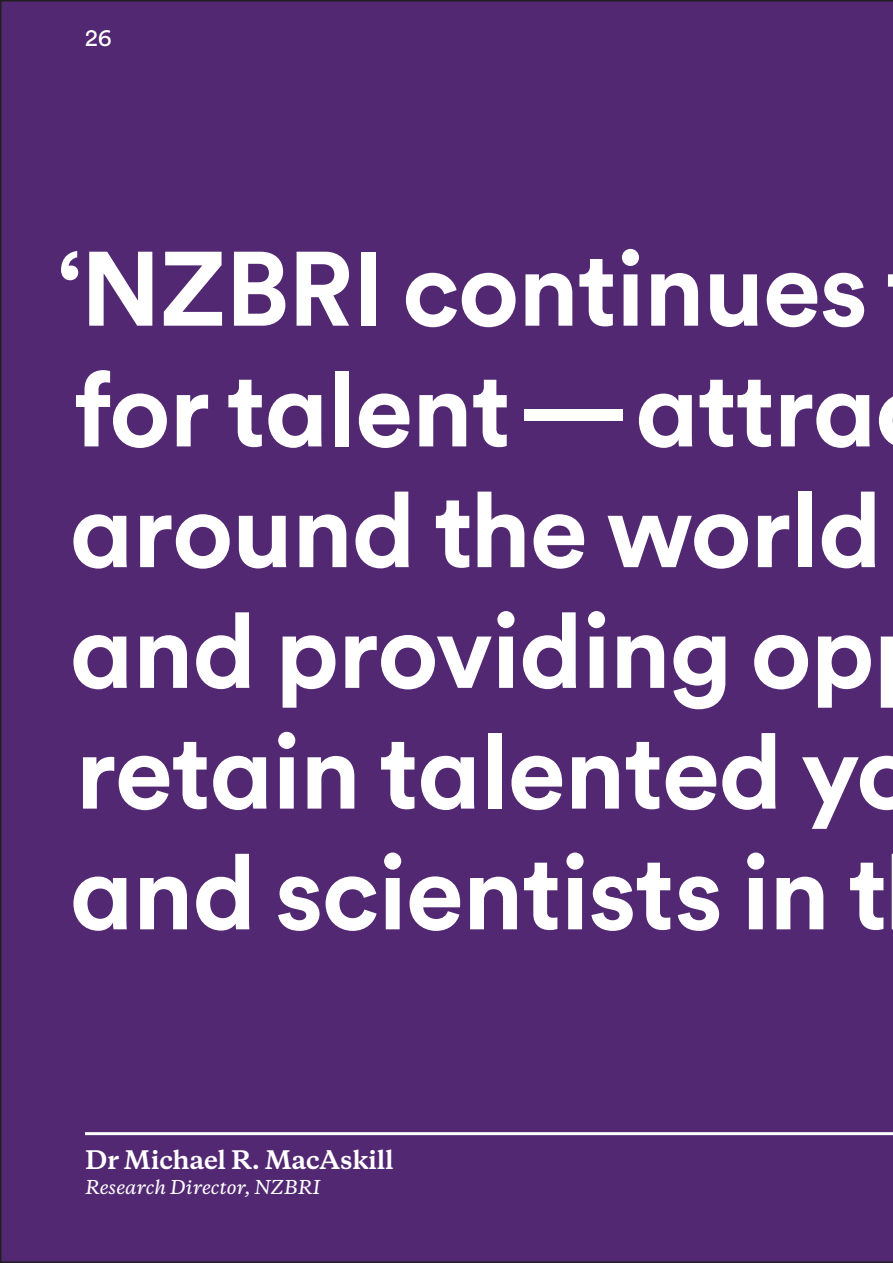
<style>
.page{position:relative;width:893px;height:1263px;background:#522873}
.page>*{position:absolute;margin:0;border:0;box-sizing:border-box;transform-origin:0 0}
.t1{font:700 104.4px/120.8px "Circular Std";letter-spacing:-.01em;color:#fff}
.t2{font:700 24px "Galaxie Copernicus";letter-spacing:-.01em;color:#fff}
.t3{font:24px "Circular Std";color:#fff}
.t4{font:italic 500 18px "Galaxie Copernicus";color:#fff}
</style>
<div class="page">
<hr style="left:85px;top:1132px;width:808px;height:3px;background:#fff">
<p class="t3" style="left:85px;top:23px;width:28px">26</p>
<p class="t1" style="left:58px;top:226px;width:861px">‘NZBRI continues for talent—attra around the world and providing op retain talented yo and scientists in t</p>
<p class="t2" style="left:85px;top:1144px;width:310px">Dr Michael R. MacAskill</p>
<p class="t4" style="left:85px;top:1175px;width:237px">Research Director, NZBRI</p>
</div>
